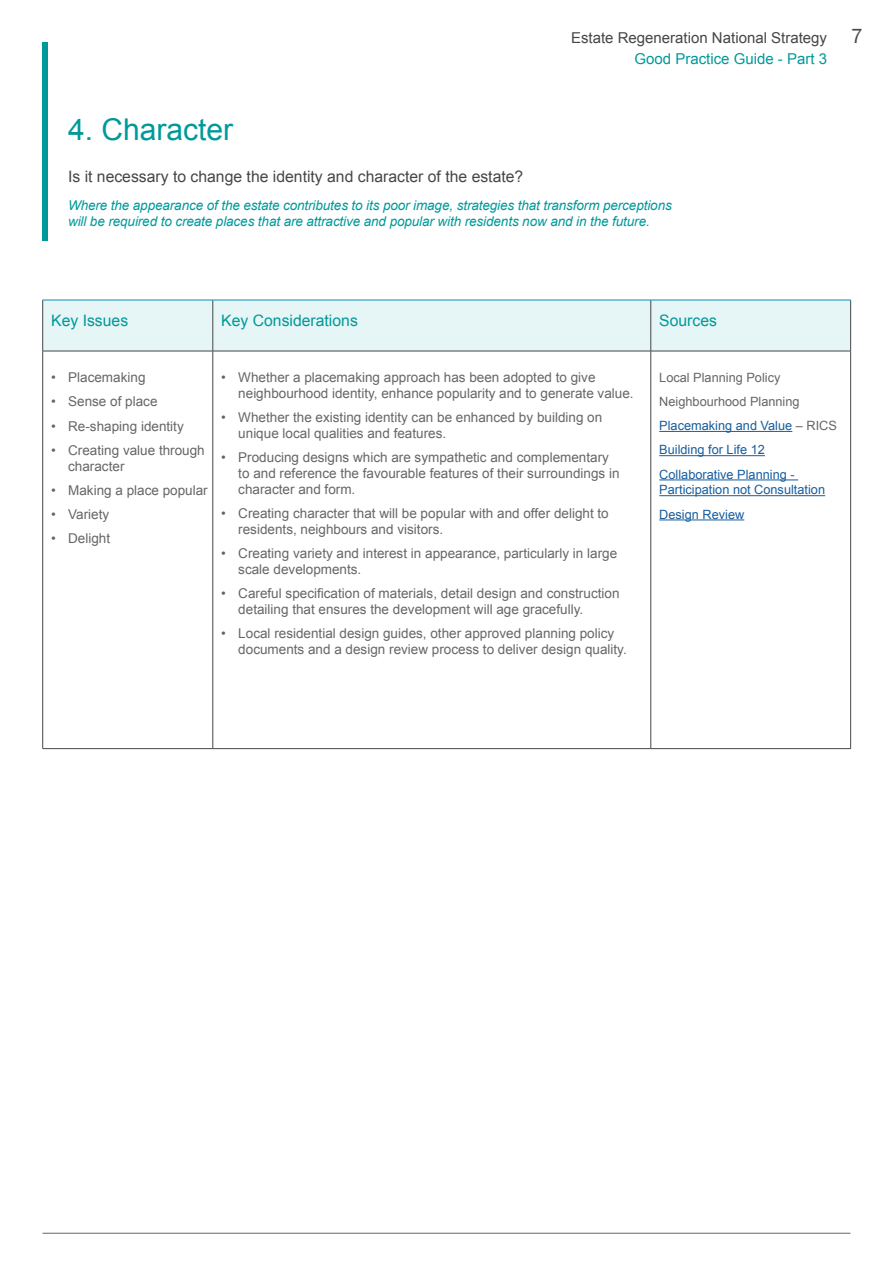
<style>
.page{position:relative;width:893px;height:1263px;background:#fff}
.page>*{position:absolute;margin:0;border:0;box-sizing:border-box;transform-origin:0 0}
.Page_title{font:30px "Arial";color:#099}
.t1{font:21px "Franklin Gothic";color:#454647}
.Title_12_15{font:15.75px "Arial";color:#454647}
.Main_sections_title{font:15.75px "Arial";color:#099}
.t2{font:15px "Arial";color:#454647}
.t3{font:15px "Arial";color:#099}
.t4{font:13.5px/15.8px "Arial";color:#666}
.Italic_text_10_13{font:italic 13.5px/15.8px "Arial";letter-spacing:-.01em;color:#099}
.Table_Small_Text{font:12.75px/15.8px "Arial";color:#175d9e}
.Table_Small_Text-2{font:12.75px "Arial";color:#666}
.s1{color:#666}
</style>
<div class="page">
<hr style="left:43px;top:1233px;width:807px;height:1px;background:#666">
<div style="left:43px;top:43px;width:5px;height:198px;background:#099"></div>
<div style="left:43px;top:301px;width:807px;height:50px;background:#e6f5f5"></div>
<hr style="left:42px;top:300px;width:1px;height:51px;background:#454647">
<hr style="left:213px;top:300px;width:1px;height:51px;background:#454647">
<hr style="left:650px;top:300px;width:1px;height:51px;background:#454647">
<hr style="left:850px;top:300px;width:1px;height:51px;background:#454647">
<hr style="left:43px;top:351px;width:170px;height:1px;background:#454647">
<hr style="left:42px;top:351px;width:1px;height:397px;background:#454647">
<hr style="left:213px;top:351px;width:438px;height:1px;background:#454647">
<hr style="left:213px;top:351px;width:1px;height:397px;background:#454647">
<hr style="left:651px;top:351px;width:200px;height:1px;background:#454647">
<hr style="left:650px;top:351px;width:1px;height:397px;background:#454647">
<hr style="left:850px;top:351px;width:1px;height:397px;background:#454647">
<hr style="left:43px;top:748px;width:170px;height:1px;background:#454647">
<hr style="left:213px;top:748px;width:438px;height:1px;background:#454647">
<hr style="left:651px;top:748px;width:200px;height:1px;background:#454647">
<hr style="left:43px;top:300px;width:170px;height:1px;background:#0093ba">
<hr style="left:213px;top:300px;width:438px;height:1px;background:#0093ba">
<hr style="left:651px;top:300px;width:200px;height:1px;background:#0093ba">
<hr style="left:659px;top:431px;width:133px;height:1px;background:#175d9e">
<hr style="left:659px;top:455px;width:106px;height:1px;background:#175d9e">
<hr style="left:659px;top:479px;width:139px;height:1px;background:#175d9e">
<hr style="left:659px;top:495px;width:166px;height:1px;background:#175d9e">
<hr style="left:659px;top:519px;width:85px;height:1px;background:#175d9e">
<p class="t2" style="left:571px;top:27px;width:257px">Estate Regeneration National Strategy</p>
<p class="t3" style="left:634px;top:49px;width:194px">Good Practice Guide - Part 3</p>
<p class="Page_title" style="left:68px;top:110px;width:167px">4. Character</p>
<p class="Title_12_15" style="left:68px;top:166px;width:457px">Is it necessary to change the identity and character of the estate?</p>
<p class="Italic_text_10_13" style="left:68px;top:198px;width:605px">Where the appearance of the estate contributes to its poor image, strategies that transform perceptions will be required to create places that are attractive and popular with residents now and in the future.</p>
<h2 class="t1" style="left:851px;top:22px;width:14px">7</h2>
<p class="Main_sections_title" style="left:51px;top:310px;width:79px">Key Issues</p>
<p class="Main_sections_title" style="left:221px;top:310px;width:138px">Key Considerations</p>
<p class="Main_sections_title" style="left:659px;top:310px;width:59px">Sources</p>
<p class="t4" style="left:51px;top:370px;width:96px">• Placemaking</p>
<p class="t4" style="left:51px;top:394px;width:108px">• Sense of place</p>
<p class="t4" style="left:51px;top:418px;width:134px">• Re-shaping identity</p>
<p class="t4" style="left:68px;top:442px;width:138px;text-indent:-17px">• Creating value through character</p>
<p class="t4" style="left:51px;top:482px;width:158px">• Making a place popular</p>
<p class="t4" style="left:51px;top:507px;width:60px">• Variety</p>
<p class="t4" style="left:51px;top:531px;width:61px">• Delight</p>
<p class="t4" style="left:238px;top:370px;width:397px;text-indent:-17px">• Whether a placemaking approach has been adopted to give neighbourhood identity, enhance popularity and to generate value.</p>
<p class="t4" style="left:238px;top:410px;width:365px;text-indent:-17px">• Whether the existing identity can be enhanced by building on unique local qualities and features.</p>
<p class="t4" style="left:238px;top:450px;width:383px;text-indent:-17px">• Producing designs which are sympathetic and complementary to and reference the favourable features of their surroundings in character and form.</p>
<p class="t4" style="left:238px;top:505px;width:372px;text-indent:-17px">• Creating character that will be popular with and offer delight to residents, neighbours and visitors.</p>
<p class="t4" style="left:238px;top:545px;width:380px;text-indent:-17px">• Creating variety and interest in appearance, particularly in large scale developments.</p>
<p class="t4" style="left:238px;top:585px;width:383px;text-indent:-17px">• Careful specification of materials, detail design and construction detailing that ensures the development will age gracefully.</p>
<p class="t4" style="left:238px;top:625px;width:390px;text-indent:-17px">• Local residential design guides, other approved planning policy documents and a design review process to deliver design quality.</p>
<p class="Table_Small_Text-2" style="left:659px;top:369px;width:123px">Local Planning Policy</p>
<p class="Table_Small_Text-2" style="left:659px;top:393px;width:142px">Neighbourhood Planning</p>
<p class="Table_Small_Text" style="left:659px;top:418px;width:179px">Placemaking and Value <span class="s1">– RICS</span></p>
<p class="Table_Small_Text" style="left:659px;top:442px;width:107px">Building for Life 12</p>
<p class="Table_Small_Text" style="left:659px;top:466px;width:167px">Collaborative Planning -<br>Participation not Consultation</p>
<p class="Table_Small_Text" style="left:659px;top:506px;width:87px">Design Review</p>
</div>
